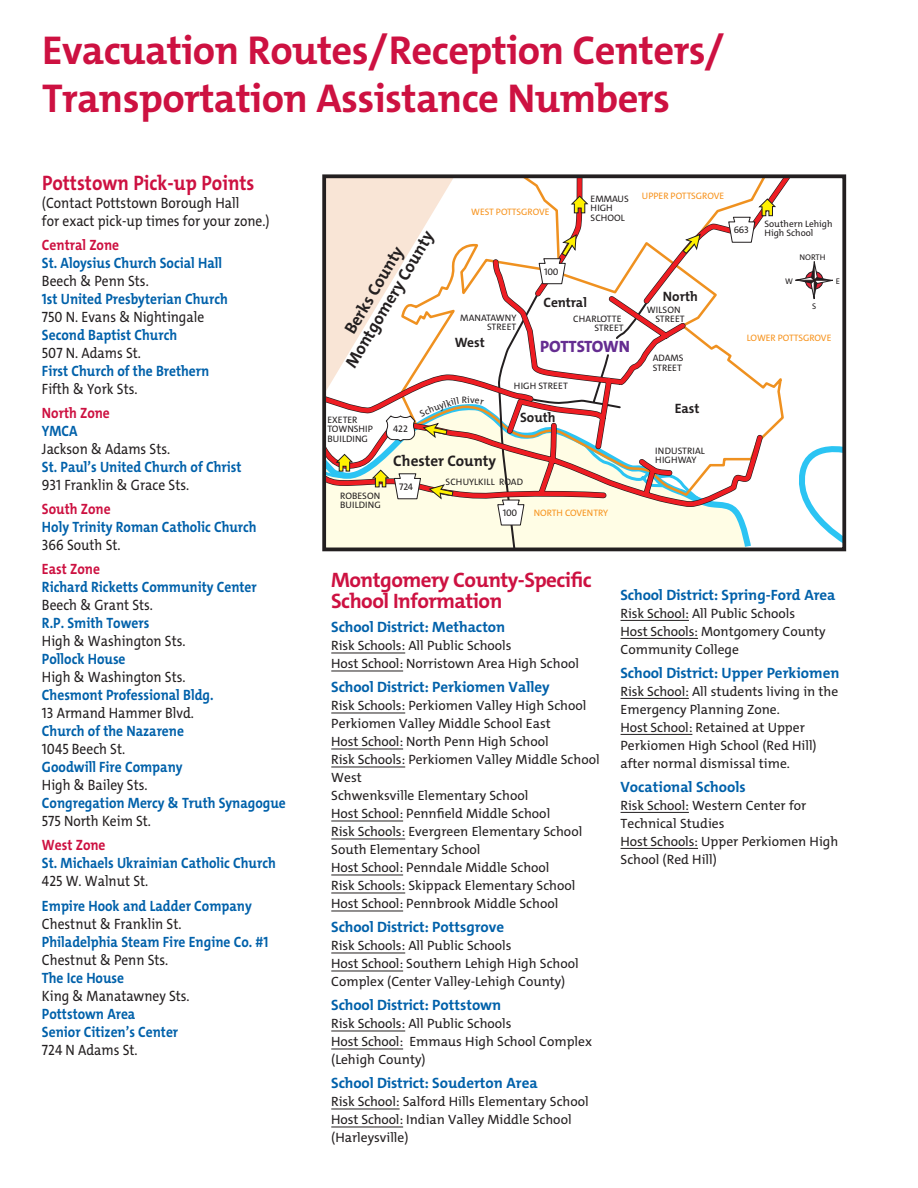
<style>
.page{position:relative;width:918px;height:1188px;background:#fff}
.page>*{position:absolute;margin:0;border:0;box-sizing:border-box;transform-origin:0 0}
.t1{font:700 40.5px/48.6px "The Mix C4 s";letter-spacing:-.015em;color:#cd1141}
.t2{font:700 21px/21px "The Mix C4 s";letter-spacing:-.025em;color:#cd1141}
.t3{font:700 21px "The Mix C4 s";color:#cd1141;scale:.9 1}
.t4{font:700 17.1px "The Mix C4 s";color:#231f20}
.t5{font:800 16.5px "The Mix C4 s";letter-spacing:-.015em;color:#652d91}
.t6{font:700 15.3px "The Mix C4 s";color:#231f20}
.t7{font:700 15px/18px "The Mix C4 s";color:#0161aa;scale:.9 1}
.t8{font:15px/18px "The Mix C4 s";color:#231f20;scale:.9 1}
.t9{font:700 15px "The Mix C4 s";color:#0161aa}
.t10{font:700 15px "The Mix C4 s";color:#cd1141;scale:.9 1}
.t11{font:700 13.65px "The Mix C4 s";color:#231f20}
.t12{font:13.5px/18px "The Mix C4 s";color:#231f20}
.t13{font:9.6px "The Mix C4 s";letter-spacing:-.02em;color:#231f20}
.t14{font:9.3px/9.3px "The Mix C4 s";color:#231f20}
.t15{font:9.3px "The Mix C4 s";color:#f7931d}
.t16{font:8.25px "The Mix C4 s";color:#231f20}
</style>
<div class="page">
<hr style="left:331px;top:652px;width:74px;height:1px;background:#231f20">
<hr style="left:331px;top:670px;width:72px;height:1px;background:#231f20">
<hr style="left:331px;top:712px;width:74px;height:1px;background:#231f20">
<hr style="left:331px;top:748px;width:72px;height:1px;background:#231f20">
<hr style="left:331px;top:766px;width:74px;height:1px;background:#231f20">
<hr style="left:331px;top:820px;width:72px;height:1px;background:#231f20">
<hr style="left:331px;top:838px;width:74px;height:1px;background:#231f20">
<hr style="left:331px;top:874px;width:72px;height:1px;background:#231f20">
<hr style="left:331px;top:892px;width:74px;height:1px;background:#231f20">
<hr style="left:331px;top:910px;width:72px;height:1px;background:#231f20">
<hr style="left:331px;top:952px;width:74px;height:1px;background:#231f20">
<hr style="left:331px;top:970px;width:72px;height:1px;background:#231f20">
<hr style="left:331px;top:1030px;width:74px;height:1px;background:#231f20">
<hr style="left:331px;top:1048px;width:72px;height:1px;background:#231f20">
<hr style="left:331px;top:1108px;width:69px;height:1px;background:#231f20">
<hr style="left:331px;top:1126px;width:72px;height:1px;background:#231f20">
<hr style="left:621px;top:620px;width:68px;height:1px;background:#231f20">
<hr style="left:621px;top:638px;width:77px;height:1px;background:#231f20">
<hr style="left:621px;top:698px;width:68px;height:1px;background:#231f20">
<hr style="left:621px;top:734px;width:71px;height:1px;background:#231f20">
<hr style="left:621px;top:812px;width:68px;height:1px;background:#231f20">
<hr style="left:621px;top:848px;width:77px;height:1px;background:#231f20">
<svg style="left:799px;top:446px;width:42px;height:96px"></svg>
<svg style="left:795px;top:261px;width:38px;height:38px"></svg>
<div style="left:322px;top:174px;width:524px;height:377px;border:4px solid #231f20"></div>
<svg style="left:324px;top:176px;width:453px;height:373px"></svg>
<h1 class="t1" style="left:42px;top:26px;width:683px">Evacuation Routes/Reception Centers/<br>Transportation Assistance Numbers</h1>
<h2 class="t3" style="left:42px;top:169px;width:237px">Pottstown Pick-up Points</h2>
<p class="t8" style="left:42px;top:194px;width:254px">(Contact Pottstown Borough Hall<br>for exact pick-up times for your zone.)</p>
<p class="t10" style="left:42px;top:235px;width:87px">Central Zone</p>
<p class="t7" style="left:42px;top:254px;width:202px">St. Aloysius Church Social Hall</p>
<p class="t8" style="left:42px;top:272px;width:120px">Beech &amp; Penn Sts.</p>
<p class="t7" style="left:42px;top:290px;width:208px">1st United Presbyterian Church</p>
<p class="t8" style="left:42px;top:308px;width:182px">750 N. Evans &amp; Nightingale</p>
<p class="t7" style="left:42px;top:326px;width:152px">Second Baptist Church</p>
<p class="t8" style="left:42px;top:344px;width:111px">507 N. Adams St.</p>
<p class="t7" style="left:42px;top:362px;width:187px">First Church of the Brethern</p>
<p class="t8" style="left:42px;top:380px;width:108px">Fifth &amp; York Sts.</p>
<p class="t10" style="left:42px;top:403px;width:77px">North Zone</p>
<p class="t7" style="left:42px;top:422px;width:41px">YMCA</p>
<p class="t8" style="left:42px;top:440px;width:144px">Jackson &amp; Adams Sts.</p>
<p class="t7" style="left:42px;top:458px;width:223px">St. Paul’s United Church of Christ</p>
<p class="t8" style="left:42px;top:476px;width:165px">931 Franklin &amp; Grace Sts.</p>
<p class="t10" style="left:42px;top:499px;width:78px">South Zone</p>
<p class="t7" style="left:42px;top:518px;width:240px">Holy Trinity Roman Catholic Church</p>
<p class="t8" style="left:42px;top:536px;width:89px">366 South St.</p>
<p class="t10" style="left:42px;top:559px;width:66px">East Zone</p>
<p class="t7" style="left:42px;top:578px;width:240px">Richard Ricketts Community Center</p>
<p class="t8" style="left:42px;top:596px;width:125px">Beech &amp; Grant Sts.</p>
<p class="t7" style="left:42px;top:614px;width:121px">R.P. Smith Towers</p>
<p class="t8" style="left:42px;top:632px;width:161px">High &amp; Washington Sts.</p>
<p class="t7" style="left:42px;top:650px;width:94px">Pollock House</p>
<p class="t8" style="left:42px;top:668px;width:161px">High &amp; Washington Sts.</p>
<p class="t7" style="left:42px;top:686px;width:192px">Chesmont Professional Bldg.</p>
<p class="t8" style="left:42px;top:704px;width:170px">13 Armand Hammer Blvd.</p>
<p class="t7" style="left:42px;top:722px;width:159px">Church of the Nazarene</p>
<p class="t8" style="left:42px;top:740px;width:94px">1045 Beech St.</p>
<p class="t7" style="left:42px;top:758px;width:158px">Goodwill Fire Company</p>
<p class="t8" style="left:42px;top:776px;width:119px">High &amp; Bailey Sts.</p>
<p class="t7" style="left:42px;top:794px;width:273px">Congregation Mercy &amp; Truth Synagogue</p>
<p class="t8" style="left:42px;top:812px;width:123px">575 North Keim St.</p>
<p class="t10" style="left:42px;top:835px;width:72px">West Zone</p>
<p class="t7" style="left:42px;top:854px;width:261px">St. Michaels Ukrainian Catholic Church</p>
<p class="t8" style="left:42px;top:872px;width:120px">425 W. Walnut St.</p>
<p class="t7" style="left:42px;top:897px;width:235px">Empire Hook and Ladder Company</p>
<p class="t8" style="left:42px;top:915px;width:156px">Chestnut &amp; Franklin St.</p>
<p class="t7" style="left:42px;top:933px;width:253px">Philadelphia Steam Fire Engine Co. #1</p>
<p class="t8" style="left:42px;top:951px;width:142px">Chestnut &amp; Penn Sts.</p>
<p class="t7" style="left:42px;top:969px;width:93px">The Ice House</p>
<p class="t8" style="left:42px;top:987px;width:166px">King &amp; Manatawney Sts.</p>
<p class="t7" style="left:42px;top:1005px;width:153px">Pottstown Area<br>Senior Citizen’s Center</p>
<p class="t8" style="left:42px;top:1041px;width:108px">724 N Adams St.</p>
<p class="t4" style="left:344px;top:363px;width:157px;rotate:-59deg">Montgomery County</p>
<p class="t4" style="left:343px;top:329px;width:100px;rotate:-59deg">Berks County</p>
<p class="t14" style="left:328px;top:415px;width:47px">EXETER<br>TOWNSHIP<br>BUILDING</p>
<p class="t13" style="left:393px;top:422px;width:16px">422</p>
<p class="t15" style="left:471px;top:206px;width:80px">WEST POTTSGROVE</p>
<p class="t13" style="left:544px;top:265px;width:16px">100</p>
<p class="t14" style="left:591px;top:194px;width:40px">EMMAUS<br>HIGH<br>SCHOOL</p>
<p class="t15" style="left:642px;top:190px;width:84px">UPPER POTTSGROVE</p>
<p class="t11" style="left:663px;top:291px;width:37px">North</p>
<p class="t11" style="left:544px;top:297px;width:45px">Central</p>
<p class="t14" style="left:647px;top:305px;width:35px">WILSON</p>
<p class="t14" style="left:460px;top:313px;width:58px">MANATAWNY</p>
<p class="t14" style="left:655px;top:314px;width:31px">STREET</p>
<p class="t14" style="left:487px;top:323px;width:31px">STREET</p>
<p class="t14" style="left:573px;top:314px;width:52px;text-align:right">CHARLOTTE<br>STREET</p>
<p class="t11" style="left:455px;top:337px;width:31px">West</p>
<p class="t5" style="left:540px;top:335px;width:91px">POTTSTOWN</p>
<p class="t14" style="left:514px;top:382px;width:55px">HIGH STREET</p>
<p class="t11" style="left:520px;top:412px;width:37px">South</p>
<p class="t14" style="left:653px;top:353px;width:32px">ADAMS<br>STREET</p>
<p class="t11" style="left:675px;top:403px;width:26px">East</p>
<p class="t14" style="left:340px;top:491px;width:42px">ROBESON<br>BUILDING</p>
<p class="t6" style="left:393px;top:455px;width:104px">Chester County</p>
<p class="t13" style="left:399px;top:480px;width:15px">724</p>
<p class="t14" style="left:446px;top:477px;width:79px">SCHUYLKILL ROAD</p>
<p class="t13" style="left:503px;top:506px;width:16px">100</p>
<p class="t15" style="left:534px;top:506px;width:76px">NORTH COVENTRY</p>
<p class="t14" style="left:655px;top:446px;width:51px">INDUSTRIAL<br>HIGHWAY</p>
<p class="t13" style="left:734px;top:224px;width:16px">663</p>
<p class="t14" style="left:765px;top:219px;width:70px">Southern Lehigh<br>High School</p>
<p class="t16" style="left:800px;top:252px;width:28px">NORTH</p>
<p class="t16" style="left:785px;top:276px;width:9px">W</p>
<p class="t16" style="left:836px;top:276px;width:6px">E</p>
<p class="t16" style="left:812px;top:301px;width:6px">S</p>
<p class="t15" style="left:747px;top:332px;width:86px">LOWER POTTSGROVE</p>
<h2 class="t2" style="left:331px;top:570px;width:262px">Montgomery County-Specific<br>School Information</h2>
<p class="t9" style="left:331px;top:617px;width:176px">School District: Methacton</p>
<p class="t12" style="left:331px;top:637px;width:249px">Risk Schools: All Public Schools<br>Host School: Norristown Area High School</p>
<p class="t9" style="left:331px;top:677px;width:220px">School District: Perkiomen Valley</p>
<p class="t12" style="left:331px;top:697px;width:270px">Risk Schools: Perkiomen Valley High School Perkiomen Valley Middle School East<br>Host School: North Penn High School<br>Risk Schools: Perkiomen Valley Middle School West<br>Schwenksville Elementary School<br>Host School: Pennfield Middle School<br>Risk Schools: Evergreen Elementary School South Elementary School<br>Host School: Penndale Middle School<br>Risk Schools: Skippack Elementary School Host School: Pennbrook Middle School</p>
<p class="t9" style="left:331px;top:917px;width:174px">School District: Pottsgrove</p>
<p class="t12" style="left:331px;top:937px;width:249px">Risk Schools: All Public Schools<br>Host School: Southern Lehigh High School<br>Complex (Center Valley-Lehigh County)</p>
<p class="t9" style="left:331px;top:995px;width:172px">School District: Pottstown</p>
<p class="t12" style="left:331px;top:1015px;width:262px">Risk Schools: All Public Schools<br>Host School: Emmaus High School Complex (Lehigh County)</p>
<p class="t9" style="left:331px;top:1073px;width:208px">School District: Souderton Area</p>
<p class="t12" style="left:331px;top:1093px;width:259px">Risk School: Salford Hills Elementary School<br>Host School: Indian Valley Middle School (Harleysville)</p>
<p class="t9" style="left:621px;top:585px;width:217px">School District: Spring-Ford Area</p>
<p class="t12" style="left:621px;top:604px;width:207px">Risk School: All Public Schools<br>Host Schools: Montgomery County<br>Community College</p>
<p class="t9" style="left:621px;top:663px;width:220px">School District: Upper Perkiomen</p>
<p class="t12" style="left:621px;top:682px;width:219px">Risk School: All students living in the<br>Emergency Planning Zone.<br>Host School: Retained at Upper<br>Perkiomen High School (Red Hill) after normal dismissal time.</p>
<p class="t9" style="left:621px;top:777px;width:127px">Vocational Schools</p>
<p class="t12" style="left:621px;top:796px;width:219px">Risk School: Western Center for<br>Technical Studies<br>Host Schools: Upper Perkiomen High<br>School (Red Hill)</p>
</div>
